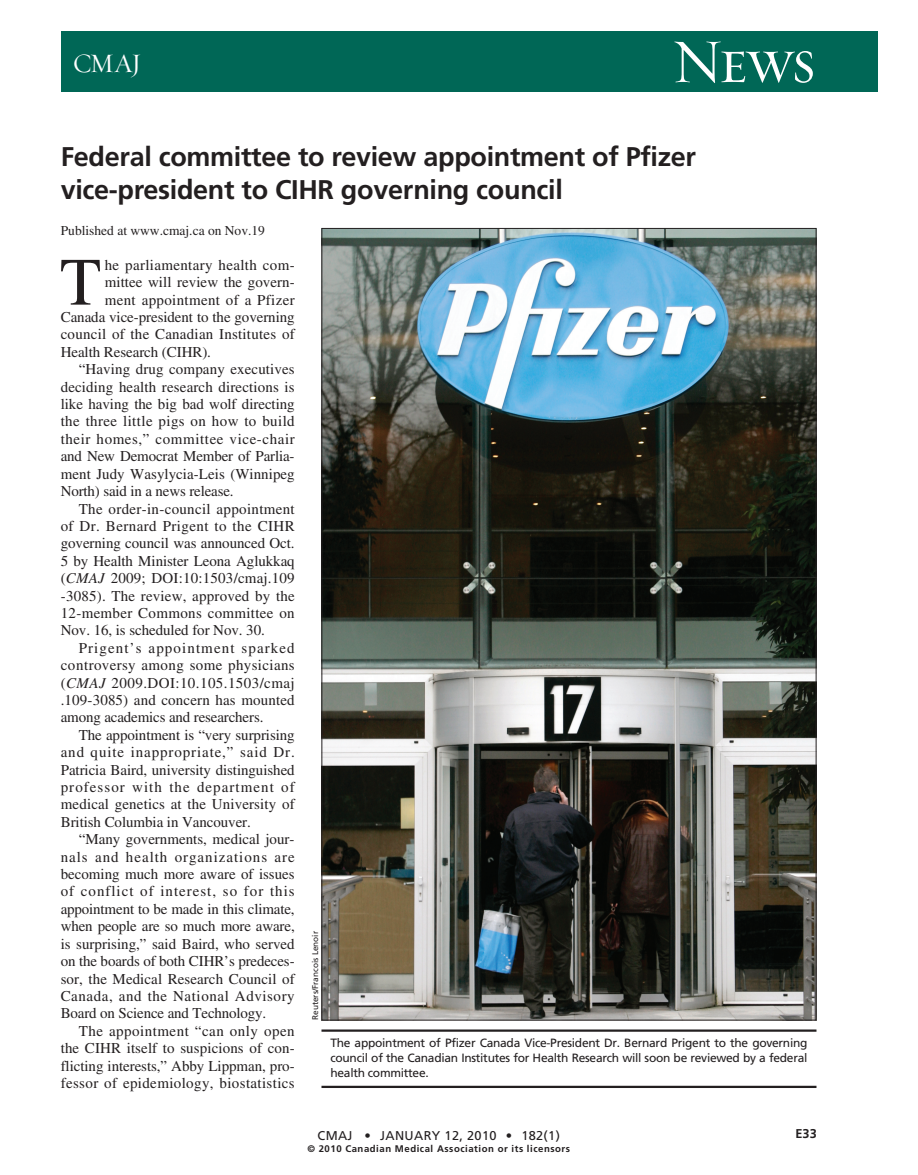
<style>
.page{position:relative;width:918px;height:1175px;background:#fff}
.page>*{position:absolute;margin:0;border:0;box-sizing:border-box;transform-origin:0 0}
.t1{font:67.5px "Times";color:#231f20}
.t2{font:63px "Requiem Display HTF Small Caps";color:#fff}
.t3{font:700 27px/33px "Frutiger";letter-spacing:-.01em;color:#231f20}
.t4{font:27px "Requiem Display HTF Roman";color:#fff}
.t5{font:15px "Times";letter-spacing:.005em;color:#231f20}
.t6{font:15px "Times";letter-spacing:.025em;color:#231f20}
.t7{font:15px "Times";letter-spacing:.03em;color:#231f20}
.t8{font:15px "Times";letter-spacing:.04em;color:#231f20}
.t9{font:15px "Times";letter-spacing:.065em;color:#231f20}
.t10{font:15px "Times";letter-spacing:.06em;color:#231f20}
.t11{font:15px "Times";letter-spacing:.07em;color:#231f20}
.t12{font:15px "Times";letter-spacing:.075em;color:#231f20}
.t13{font:13.5px "Times";color:#231f20}
.t14{font:12.75px "Frutiger";letter-spacing:.025em;color:#231f20}
.t15{font:700 12.75px "Frutiger";color:#231f20}
.t16{font:12px/15px "Frutiger";letter-spacing:-.025em;color:#231f20;text-align:justify}
.t17{font:700 9.6px "Frutiger";letter-spacing:.055em;color:#231f20}
.t18{font:8.25px "Frutiger";color:#231f20}
.s1{font-style:italic}
</style>
<div class="page">
<div style="left:61px;top:32px;width:817px;height:60px;background:#006756"></div>
<img style="left:323px;top:230px;width:491px;height:788px">
<hr style="left:321px;top:1029px;width:495px;height:2px;background:#231f20">
<hr style="left:321px;top:1085px;width:495px;height:3px;background:#231f20">
<h3 class="t4" style="left:73px;top:53px;width:70px">CMAJ</h3>
<h2 class="t2" style="left:671px;top:23px;width:146px">News</h2>
<h3 class="t3" style="left:61px;top:142px;width:637px">Federal committee to review appointment of Pfizer vice-president to CIHR governing council</h3>
<p class="t13" style="left:61px;top:225px;width:206px">Published at www.cmaj.ca on Nov.19</p>
<h1 class="t1" style="left:60px;top:257px;width:43px">T</h1>
<p class="t6" style="left:105px;top:259px;width:191px">he parliamentary health com-</p>
<p class="t5" style="left:105px;top:277px;width:191px">mittee will review the govern-</p>
<p class="t6" style="left:105px;top:294px;width:191px">ment appointment of a Pfizer</p>
<p class="t5" style="left:61px;top:311px;width:235px">Canada vice-president to the governing</p>
<p class="t5" style="left:61px;top:329px;width:236px">council of the Canadian Institutes of</p>
<p class="t5" style="left:61px;top:346px;width:152px">Health Research (CIHR).</p>
<p class="t5" style="left:79px;top:364px;width:218px">“Having drug company executives</p>
<p class="t5" style="left:61px;top:381px;width:236px">deciding health research directions is</p>
<p class="t5" style="left:61px;top:398px;width:236px">like having the big bad wolf directing</p>
<p class="t6" style="left:61px;top:416px;width:236px">the three little pigs on how to build</p>
<p class="t8" style="left:61px;top:433px;width:236px">their homes,” committee vice-chair</p>
<p class="t5" style="left:61px;top:451px;width:235px">and New Democrat Member of Parlia-</p>
<p class="t5" style="left:61px;top:468px;width:235px">ment Judy Wasylycia-Leis (Winnipeg</p>
<p class="t5" style="left:61px;top:485px;width:174px">North) said in a news release.</p>
<p class="t5" style="left:79px;top:503px;width:218px">The order-in-council appointment</p>
<p class="t7" style="left:61px;top:520px;width:235px">of Dr. Bernard Prigent to the CIHR</p>
<p class="t5" style="left:61px;top:538px;width:235px">governing council was announced Oct.</p>
<p class="t5" style="left:61px;top:555px;width:236px">5 by Health Minister Leona Aglukkaq</p>
<p class="t5" style="left:61px;top:572px;width:235px">(<span class="s1">CMAJ</span> 2009; DOI:10:1503/cmaj.109</p>
<p class="t5" style="left:61px;top:590px;width:236px">-3085). The review, approved by the</p>
<p class="t5" style="left:61px;top:607px;width:235px">12-member Commons committee on</p>
<p class="t5" style="left:61px;top:625px;width:206px">Nov. 16, is scheduled for Nov. 30.</p>
<p class="t12" style="left:79px;top:642px;width:217px">Prigent’s appointment sparked</p>
<p class="t6" style="left:61px;top:659px;width:236px">controversy among some physicians</p>
<p class="t7" style="left:61px;top:677px;width:236px">(<span class="s1">CMAJ</span> 2009.DOI:10.105.1503/cmaj</p>
<p class="t5" style="left:61px;top:694px;width:235px">.109-3085) and concern has mounted</p>
<p class="t5" style="left:61px;top:712px;width:204px">among academics and researchers.</p>
<p class="t5" style="left:79px;top:729px;width:218px">The appointment is “very surprising</p>
<p class="t10" style="left:61px;top:746px;width:236px">and quite inappropriate,” said Dr.</p>
<p class="t5" style="left:61px;top:764px;width:236px">Patricia Baird, university distinguished</p>
<p class="t11" style="left:61px;top:781px;width:236px">professor with the department of</p>
<p class="t5" style="left:61px;top:799px;width:236px">medical genetics at the University of</p>
<p class="t5" style="left:61px;top:816px;width:192px">British Columbia in Vancouver.</p>
<p class="t5" style="left:79px;top:833px;width:217px">“Many governments, medical jour-</p>
<p class="t9" style="left:61px;top:851px;width:235px">nals and health organizations are</p>
<p class="t5" style="left:61px;top:868px;width:235px">becoming much more aware of issues</p>
<p class="t9" style="left:61px;top:886px;width:235px">of conflict of interest, so for this</p>
<p class="t5" style="left:61px;top:903px;width:236px">appointment to be made in this climate,</p>
<p class="t5" style="left:61px;top:920px;width:236px">when people are so much more aware,</p>
<p class="t5" style="left:61px;top:938px;width:236px">is surprising,” said Baird, who served</p>
<p class="t5" style="left:61px;top:955px;width:235px">on the boards of both CIHR’s predeces-</p>
<p class="t5" style="left:61px;top:973px;width:236px">sor, the Medical Research Council of</p>
<p class="t8" style="left:61px;top:990px;width:235px">Canada, and the National Advisory</p>
<p class="t5" style="left:61px;top:1007px;width:207px">Board on Science and Technology.</p>
<p class="t7" style="left:79px;top:1025px;width:218px">The appointment “can only open</p>
<p class="t5" style="left:61px;top:1042px;width:235px">the CIHR itself to suspicions of con-</p>
<p class="t5" style="left:61px;top:1060px;width:235px">flicting interests,” Abby Lippman, pro-</p>
<p class="t6" style="left:61px;top:1077px;width:235px">fessor of epidemiology, biostatistics</p>
<p class="t18" style="left:312px;top:1020px;width:90px;rotate:-90deg">Reuters/Francois Lenoir</p>
<p class="t16" style="left:330px;top:1036px;width:479px">The appointment of Pfizer Canada Vice-President Dr. Bernard Prigent to the governing council of the Canadian Institutes for Health Research will soon be reviewed by a federal health committee.</p>
<p class="t14" style="left:318px;top:1130px;width:244px">CMAJ • JANUARY 12, 2010 • 182(1)</p>
<p class="t17" style="left:307px;top:1145px;width:264px">© 2010 Canadian Medical Association or its licensors</p>
<p class="t15" style="left:796px;top:1128px;width:23px">E33</p>
</div>
